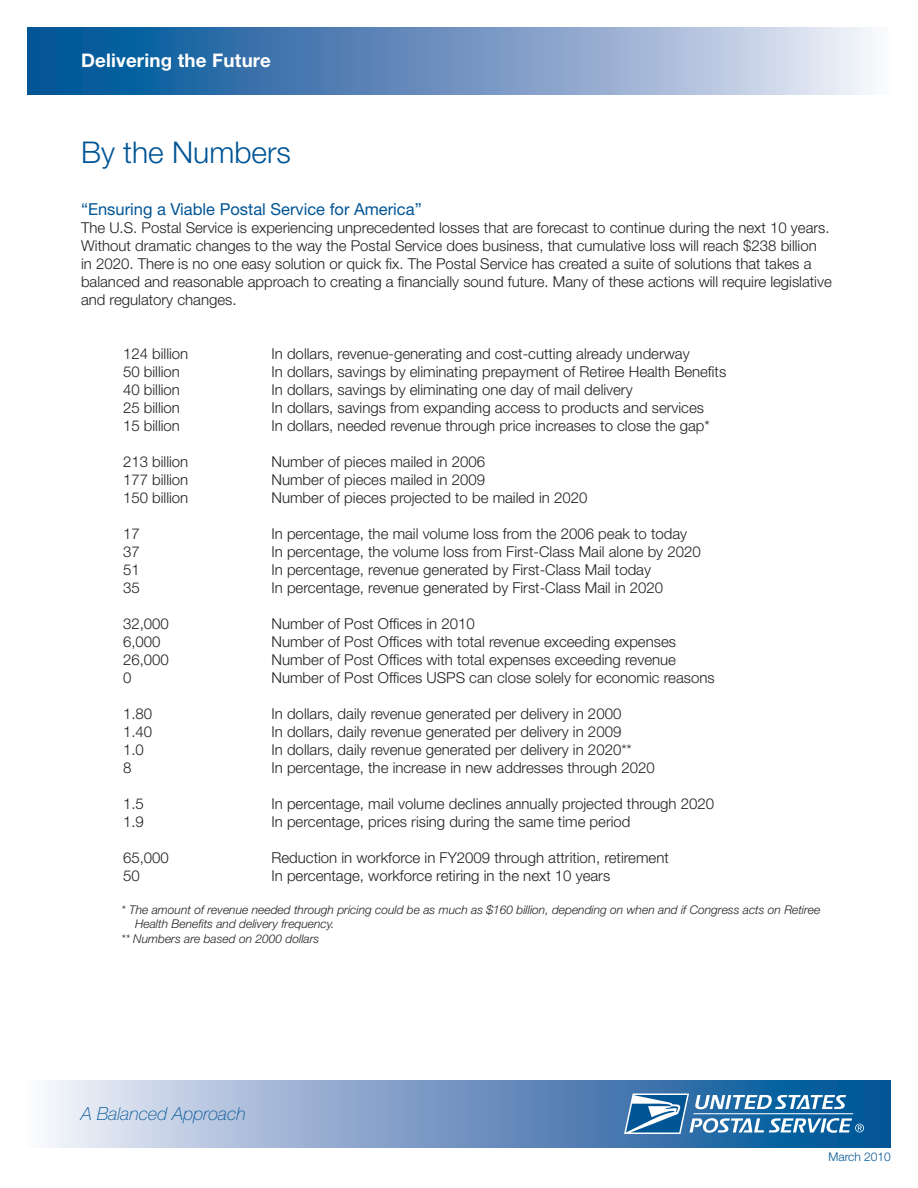
<style>
.page{position:relative;width:918px;height:1188px;background:#fff}
.page>*{position:absolute;margin:0;border:0;box-sizing:border-box;transform-origin:0 0}
.t1{font:300 30px "Helvetica Neue";color:#005595}
.t2{font:700 18.75px "Helvetica Neue";letter-spacing:.01em;color:#fff}
.t3{font:italic 100 18px "Helvetica Neue";color:#005595}
.t4{font:16.5px "Helvetica Neue";color:#005595}
.t5{font:300 15px/18px "Helvetica Neue";color:#231f20}
.t6{font:italic 300 12px "Helvetica Neue";color:#231f20}
.t7{font:300 12px "Helvetica Neue";color:#005595}
</style>
<div class="page">
<svg style="left:27px;top:27px;width:844px;height:67px;background:#6f96c2"></svg>
<svg style="left:48px;top:1080px;width:843px;height:68px;background:#80a1c8"></svg>
<svg style="left:624px;top:1094px;width:240px;height:40px"></svg>
<p class="t2" style="left:81px;top:49px;width:191px">Delivering the Future</p>
<h1 class="t1" style="left:81px;top:134px;width:212px">By the Numbers</h1>
<p class="t4" style="left:81px;top:200px;width:342px">“Ensuring a Viable Postal Service for America”</p>
<p class="t5" style="left:81px;top:219px;width:752px">The U.S. Postal Service is experiencing unprecedented losses that are forecast to continue during the next 10 years.<br>Without dramatic changes to the way the Postal Service does business, that cumulative loss will reach $238 billion<br>in 2020. There is no one easy solution or quick fix. The Postal Service has created a suite of solutions that takes a balanced and reasonable approach to creating a financially sound future. Many of these actions will require legislative and regulatory changes.</p>
<p class="t5" style="left:123px;top:345px;width:67px">124 billion</p>
<p class="t5" style="left:272px;top:345px;width:420px">In dollars, revenue-generating and cost-cutting already underway</p>
<p class="t5" style="left:123px;top:363px;width:58px">50 billion</p>
<p class="t5" style="left:272px;top:363px;width:456px">In dollars, savings by eliminating prepayment of Retiree Health Benefits</p>
<p class="t5" style="left:123px;top:381px;width:58px">40 billion</p>
<p class="t5" style="left:272px;top:381px;width:363px">In dollars, savings by eliminating one day of mail delivery</p>
<p class="t5" style="left:123px;top:399px;width:58px">25 billion</p>
<p class="t5" style="left:272px;top:399px;width:434px">In dollars, savings from expanding access to products and services</p>
<p class="t5" style="left:123px;top:417px;width:58px">15 billion</p>
<p class="t5" style="left:272px;top:417px;width:440px">In dollars, needed revenue through price increases to close the gap*</p>
<p class="t5" style="left:123px;top:453px;width:67px">213 billion</p>
<p class="t5" style="left:272px;top:453px;width:215px">Number of pieces mailed in 2006</p>
<p class="t5" style="left:123px;top:471px;width:67px">177 billion</p>
<p class="t5" style="left:272px;top:471px;width:215px">Number of pieces mailed in 2009</p>
<p class="t5" style="left:123px;top:489px;width:67px">150 billion</p>
<p class="t5" style="left:272px;top:489px;width:317px">Number of pieces projected to be mailed in 2020</p>
<p class="t5" style="left:123px;top:525px;width:18px">17</p>
<p class="t5" style="left:272px;top:525px;width:417px">In percentage, the mail volume loss from the 2006 peak to today</p>
<p class="t5" style="left:123px;top:543px;width:18px">37</p>
<p class="t5" style="left:272px;top:543px;width:431px">In percentage, the volume loss from First-Class Mail alone by 2020</p>
<p class="t5" style="left:123px;top:561px;width:18px">51</p>
<p class="t5" style="left:272px;top:561px;width:381px">In percentage, revenue generated by First-Class Mail today</p>
<p class="t5" style="left:123px;top:579px;width:18px">35</p>
<p class="t5" style="left:272px;top:579px;width:393px">In percentage, revenue generated by First-Class Mail in 2020</p>
<p class="t5" style="left:123px;top:615px;width:47px">32,000</p>
<p class="t5" style="left:272px;top:615px;width:205px">Number of Post Offices in 2010</p>
<p class="t5" style="left:123px;top:633px;width:39px">6,000</p>
<p class="t5" style="left:272px;top:633px;width:406px">Number of Post Offices with total revenue exceeding expenses</p>
<p class="t5" style="left:123px;top:651px;width:47px">26,000</p>
<p class="t5" style="left:272px;top:651px;width:406px">Number of Post Offices with total expenses exceeding revenue</p>
<p class="t5" style="left:123px;top:669px;width:10px">0</p>
<p class="t5" style="left:272px;top:669px;width:445px">Number of Post Offices USPS can close solely for economic reasons</p>
<p class="t5" style="left:123px;top:705px;width:31px">1.80</p>
<p class="t5" style="left:272px;top:705px;width:351px">In dollars, daily revenue generated per delivery in 2000</p>
<p class="t5" style="left:123px;top:723px;width:31px">1.40</p>
<p class="t5" style="left:272px;top:723px;width:351px">In dollars, daily revenue generated per delivery in 2009</p>
<p class="t5" style="left:123px;top:741px;width:22px">1.0</p>
<p class="t5" style="left:272px;top:741px;width:362px">In dollars, daily revenue generated per delivery in 2020**</p>
<p class="t5" style="left:123px;top:759px;width:10px">8</p>
<p class="t5" style="left:272px;top:759px;width:385px">In percentage, the increase in new addresses through 2020</p>
<p class="t5" style="left:123px;top:795px;width:22px">1.5</p>
<p class="t5" style="left:272px;top:795px;width:444px">In percentage, mail volume declines annually projected through 2020</p>
<p class="t5" style="left:123px;top:813px;width:22px">1.9</p>
<p class="t5" style="left:272px;top:813px;width:360px">In percentage, prices rising during the same time period</p>
<p class="t5" style="left:123px;top:849px;width:47px">65,000</p>
<p class="t5" style="left:272px;top:849px;width:399px">Reduction in workforce in FY2009 through attrition, retirement</p>
<p class="t5" style="left:123px;top:867px;width:18px">50</p>
<p class="t5" style="left:272px;top:867px;width:340px">In percentage, workforce retiring in the next 10 years</p>
<p class="t6" style="left:122px;top:902px;width:700px">* The amount of revenue needed through pricing could be as much as $160 billion, depending on when and if Congress acts on Retiree</p>
<p class="t6" style="left:135px;top:917px;width:201px">Health Benefits and delivery frequency.</p>
<p class="t6" style="left:122px;top:931px;width:199px">** Numbers are based on 2000 dollars</p>
<p class="t3" style="left:81px;top:1104px;width:166px">A Balanced Approach</p>
<p class="t7" style="left:829px;top:1149px;width:64px">March 2010</p>
</div>
